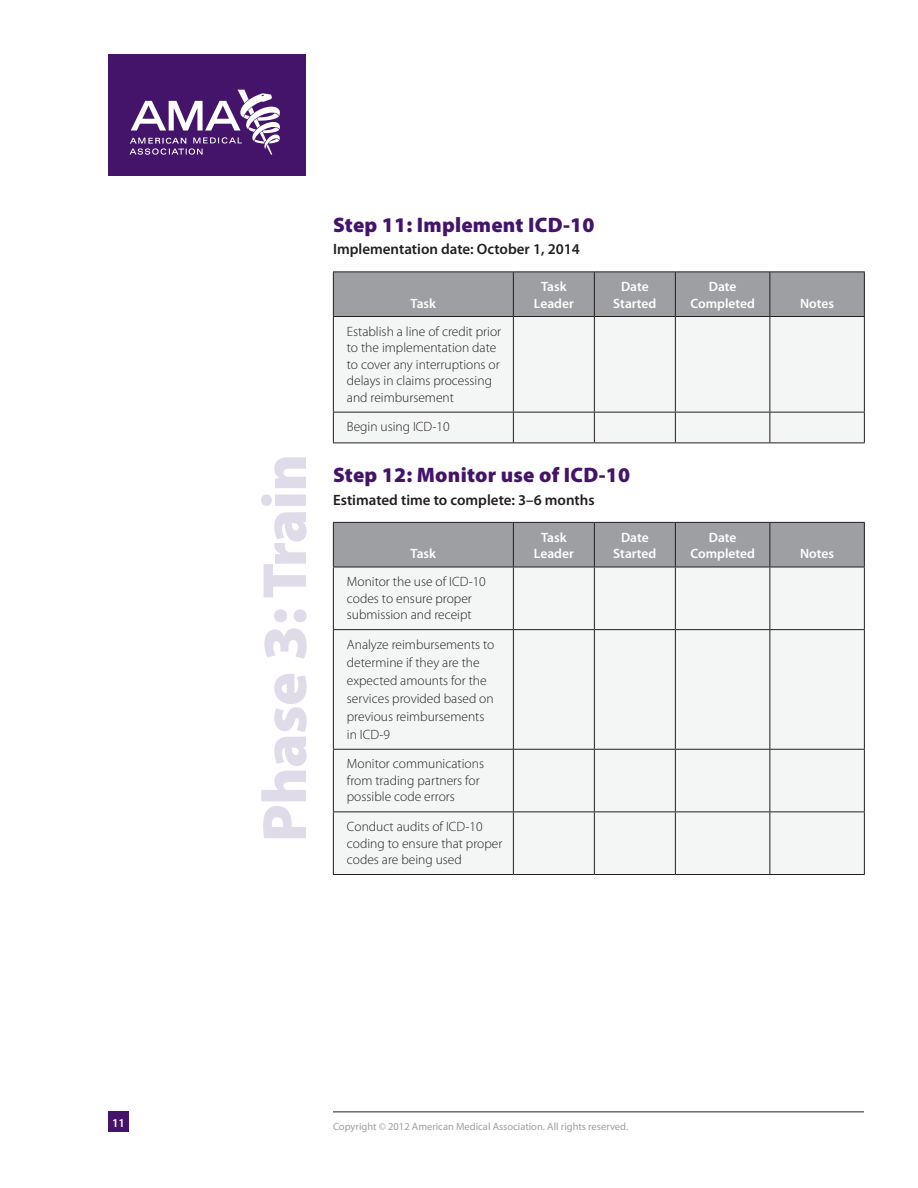
<style>
.page{position:relative;width:918px;height:1188px;background:#fff}
.page>*{position:absolute;margin:0;border:0;box-sizing:border-box;transform-origin:0 0}
.Text___10_After{font:900 63px "Myriad Pro";letter-spacing:-.01em;color:#e0dbe9}
.t1{font:900 21px "Myriad Pro";letter-spacing:.01em;color:#44146b}
.Text___10_After-2{font:600 15px "Myriad Pro";color:#231f20}
.Text_-_No_Space_Afte{font:600 15px "Myriad Pro";color:#231f20}
.Text___10_After-3{font:300 13.5px/16.5px "Myriad Pro";color:#231f20}
.Text___10_After-4{font:600 13.5px/16.5px "Myriad Pro";color:#fff;text-align:center}
.t2{font:600 12px "Myriad Pro";color:#fff}
.t3{font:10.5px "Myriad Pro";color:#9d9fa2}
</style>
<div class="page">
<div style="left:108px;top:54px;width:198px;height:122px;background:#44146b"></div>
<svg style="left:130px;top:90px;width:150px;height:65px"></svg>
<hr style="left:333px;top:1112px;width:531px;height:1px;background:#231f20">
<div style="left:108px;top:1112px;width:21px;height:20px;background:#44146b"></div>
<div style="left:334px;top:273px;width:530px;height:43px;background:#9d9fa2"></div>
<div style="left:334px;top:317px;width:530px;height:125px;background:#f4f5f5"></div>
<hr style="left:333px;top:317px;width:1px;height:95px;background:#231f20">
<hr style="left:513px;top:317px;width:1px;height:95px;background:#231f20">
<hr style="left:594px;top:317px;width:1px;height:95px;background:#231f20">
<hr style="left:675px;top:317px;width:1px;height:95px;background:#231f20">
<hr style="left:770px;top:317px;width:1px;height:95px;background:#231f20">
<hr style="left:864px;top:317px;width:1px;height:95px;background:#231f20">
<hr style="left:333px;top:412px;width:180px;height:1px;background:#231f20">
<hr style="left:333px;top:412px;width:1px;height:30px;background:#231f20">
<hr style="left:513px;top:412px;width:81px;height:1px;background:#231f20">
<hr style="left:513px;top:412px;width:1px;height:30px;background:#231f20">
<hr style="left:594px;top:412px;width:81px;height:1px;background:#231f20">
<hr style="left:594px;top:412px;width:1px;height:30px;background:#231f20">
<hr style="left:675px;top:412px;width:95px;height:1px;background:#231f20">
<hr style="left:675px;top:412px;width:1px;height:30px;background:#231f20">
<hr style="left:770px;top:412px;width:95px;height:1px;background:#231f20">
<hr style="left:770px;top:412px;width:1px;height:30px;background:#231f20">
<hr style="left:864px;top:412px;width:1px;height:30px;background:#231f20">
<hr style="left:333px;top:442px;width:180px;height:1px;background:#231f20">
<hr style="left:513px;top:442px;width:81px;height:1px;background:#231f20">
<hr style="left:594px;top:442px;width:81px;height:1px;background:#231f20">
<hr style="left:675px;top:442px;width:95px;height:1px;background:#231f20">
<hr style="left:770px;top:442px;width:95px;height:1px;background:#231f20">
<hr style="left:333px;top:272px;width:180px;height:1px;background:#231f20">
<hr style="left:333px;top:272px;width:1px;height:44px;background:#231f20">
<hr style="left:513px;top:272px;width:81px;height:1px;background:#231f20">
<hr style="left:513px;top:272px;width:1px;height:44px;background:#231f20">
<hr style="left:594px;top:272px;width:81px;height:1px;background:#231f20">
<hr style="left:594px;top:272px;width:1px;height:44px;background:#231f20">
<hr style="left:675px;top:272px;width:95px;height:1px;background:#231f20">
<hr style="left:675px;top:272px;width:1px;height:44px;background:#231f20">
<hr style="left:770px;top:272px;width:95px;height:1px;background:#231f20">
<hr style="left:770px;top:272px;width:1px;height:44px;background:#231f20">
<hr style="left:864px;top:272px;width:1px;height:44px;background:#231f20">
<hr style="left:333px;top:316px;width:180px;height:1px;background:#231f20">
<hr style="left:513px;top:316px;width:81px;height:1px;background:#231f20">
<hr style="left:594px;top:316px;width:81px;height:1px;background:#231f20">
<hr style="left:675px;top:316px;width:95px;height:1px;background:#231f20">
<hr style="left:770px;top:316px;width:95px;height:1px;background:#231f20">
<div style="left:334px;top:523px;width:530px;height:44px;background:#9d9fa2"></div>
<div style="left:334px;top:568px;width:530px;height:306px;background:#f4f5f5"></div>
<hr style="left:333px;top:567px;width:1px;height:62px;background:#231f20">
<hr style="left:513px;top:567px;width:1px;height:62px;background:#231f20">
<hr style="left:594px;top:567px;width:1px;height:62px;background:#231f20">
<hr style="left:675px;top:567px;width:1px;height:62px;background:#231f20">
<hr style="left:770px;top:567px;width:1px;height:62px;background:#231f20">
<hr style="left:864px;top:567px;width:1px;height:62px;background:#231f20">
<hr style="left:333px;top:629px;width:180px;height:1px;background:#231f20">
<hr style="left:333px;top:630px;width:1px;height:119px;background:#231f20">
<hr style="left:513px;top:629px;width:81px;height:1px;background:#231f20">
<hr style="left:513px;top:630px;width:1px;height:119px;background:#231f20">
<hr style="left:594px;top:629px;width:81px;height:1px;background:#231f20">
<hr style="left:594px;top:630px;width:1px;height:119px;background:#231f20">
<hr style="left:675px;top:629px;width:95px;height:1px;background:#231f20">
<hr style="left:675px;top:630px;width:1px;height:119px;background:#231f20">
<hr style="left:770px;top:629px;width:95px;height:1px;background:#231f20">
<hr style="left:770px;top:630px;width:1px;height:119px;background:#231f20">
<hr style="left:864px;top:630px;width:1px;height:119px;background:#231f20">
<hr style="left:333px;top:749px;width:180px;height:1px;background:#231f20">
<hr style="left:333px;top:750px;width:1px;height:62px;background:#231f20">
<hr style="left:513px;top:749px;width:81px;height:1px;background:#231f20">
<hr style="left:513px;top:750px;width:1px;height:62px;background:#231f20">
<hr style="left:594px;top:749px;width:81px;height:1px;background:#231f20">
<hr style="left:594px;top:750px;width:1px;height:62px;background:#231f20">
<hr style="left:675px;top:749px;width:95px;height:1px;background:#231f20">
<hr style="left:675px;top:750px;width:1px;height:62px;background:#231f20">
<hr style="left:770px;top:749px;width:95px;height:1px;background:#231f20">
<hr style="left:770px;top:750px;width:1px;height:62px;background:#231f20">
<hr style="left:864px;top:750px;width:1px;height:62px;background:#231f20">
<hr style="left:333px;top:812px;width:180px;height:1px;background:#231f20">
<hr style="left:333px;top:812px;width:1px;height:62px;background:#231f20">
<hr style="left:513px;top:812px;width:81px;height:1px;background:#231f20">
<hr style="left:513px;top:812px;width:1px;height:62px;background:#231f20">
<hr style="left:594px;top:812px;width:81px;height:1px;background:#231f20">
<hr style="left:594px;top:812px;width:1px;height:62px;background:#231f20">
<hr style="left:675px;top:812px;width:95px;height:1px;background:#231f20">
<hr style="left:675px;top:812px;width:1px;height:62px;background:#231f20">
<hr style="left:770px;top:812px;width:95px;height:1px;background:#231f20">
<hr style="left:770px;top:812px;width:1px;height:62px;background:#231f20">
<hr style="left:864px;top:812px;width:1px;height:62px;background:#231f20">
<hr style="left:333px;top:874px;width:180px;height:1px;background:#231f20">
<hr style="left:513px;top:874px;width:81px;height:1px;background:#231f20">
<hr style="left:594px;top:874px;width:81px;height:1px;background:#231f20">
<hr style="left:675px;top:874px;width:95px;height:1px;background:#231f20">
<hr style="left:770px;top:874px;width:95px;height:1px;background:#231f20">
<hr style="left:333px;top:522px;width:180px;height:1px;background:#231f20">
<hr style="left:333px;top:523px;width:1px;height:44px;background:#231f20">
<hr style="left:513px;top:522px;width:81px;height:1px;background:#231f20">
<hr style="left:513px;top:523px;width:1px;height:44px;background:#231f20">
<hr style="left:594px;top:522px;width:81px;height:1px;background:#231f20">
<hr style="left:594px;top:523px;width:1px;height:44px;background:#231f20">
<hr style="left:675px;top:522px;width:95px;height:1px;background:#231f20">
<hr style="left:675px;top:523px;width:1px;height:44px;background:#231f20">
<hr style="left:770px;top:522px;width:95px;height:1px;background:#231f20">
<hr style="left:770px;top:523px;width:1px;height:44px;background:#231f20">
<hr style="left:864px;top:523px;width:1px;height:44px;background:#231f20">
<hr style="left:333px;top:567px;width:180px;height:1px;background:#231f20">
<hr style="left:513px;top:567px;width:81px;height:1px;background:#231f20">
<hr style="left:594px;top:567px;width:81px;height:1px;background:#231f20">
<hr style="left:675px;top:567px;width:95px;height:1px;background:#231f20">
<hr style="left:770px;top:567px;width:95px;height:1px;background:#231f20">
<p class="t2" style="left:112px;top:1115px;width:14px">11</p>
<p class="Text___10_After" style="left:243px;top:842px;width:390px;rotate:-90deg">Phase 3: Train</p>
<h1 class="t1" style="left:333px;top:211px;width:263px">Step 11: Implement ICD-10</h1>
<p class="Text_-_No_Space_Afte" style="left:333px;top:240px;width:248px">Implementation date: October 1, 2014</p>
<p class="Text___10_After-4" style="left:411px;top:294px;width:27px">Task</p>
<p class="Text___10_After-4" style="left:541px;top:278px;width:27px">Task</p>
<p class="Text___10_After-4" style="left:534px;top:294px;width:41px">Leader</p>
<p class="Text___10_After-4" style="left:613px;top:278px;width:45px">Date<br>Started</p>
<p class="Text___10_After-4" style="left:690px;top:278px;width:66px">Date<br>Completed</p>
<p class="Text___10_After-3" style="left:347px;top:323px;width:156px">Establish a line of credit prior to the implementation date to cover any interruptions or delays in claims processing and reimbursement</p>
<p class="Text___10_After-3" style="left:347px;top:418px;width:104px">Begin using ICD-10</p>
<h1 class="t1" style="left:333px;top:461px;width:299px">Step 12: Monitor use of ICD-10</h1>
<p class="Text___10_After-2" style="left:333px;top:490px;width:263px">Estimated time to complete: 3–6 months</p>
<p class="Text___10_After-4" style="left:411px;top:545px;width:27px">Task</p>
<p class="Text___10_After-3" style="left:347px;top:573px;width:141px">Monitor the use of ICD-10 codes to ensure proper submission and receipt</p>
<p class="Text___10_After-3" style="left:347px;top:635px;width:149px;line-height:18px">Analyze reimbursements to determine if they are the expected amounts for the services provided based on previous reimbursements in ICD-9</p>
<p class="Text___10_After-3" style="left:347px;top:756px;width:139px">Monitor communications from trading partners for possible code errors</p>
<p class="Text___10_After-3" style="left:347px;top:818px;width:157px">Conduct audits of ICD-10 coding to ensure that proper codes are being used</p>
<p class="Text___10_After-4" style="left:541px;top:528px;width:27px">Task</p>
<p class="Text___10_After-4" style="left:534px;top:545px;width:41px">Leader</p>
<p class="Text___10_After-4" style="left:613px;top:528px;width:45px">Date<br>Started</p>
<p class="Text___10_After-4" style="left:690px;top:528px;width:66px">Date<br>Completed</p>
<p class="Text___10_After-4" style="left:800px;top:294px;width:35px">Notes</p>
<p class="Text___10_After-4" style="left:800px;top:545px;width:35px">Notes</p>
<p class="t3" style="left:333px;top:1120px;width:297px">Copyright © 2012 American Medical Association. All rights reserved.</p>
</div>
